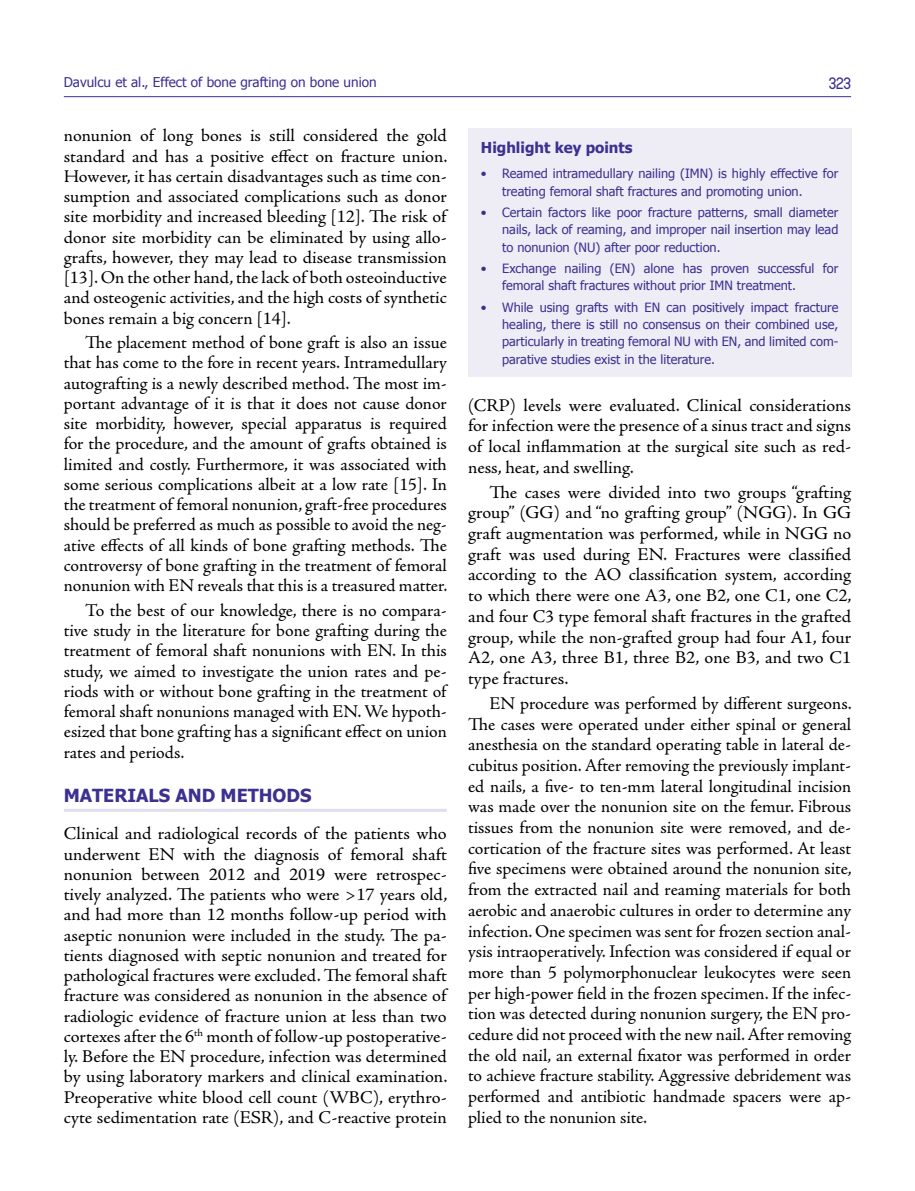
<style>
.page{position:relative;width:915px;height:1191px;background:#fff}
.page>*{position:absolute;margin:0;border:0;box-sizing:border-box;transform-origin:0 0}
.t1{font:18px/20.2px "Adobe Jenson Pro";letter-spacing:-.005em;color:#000;text-align:justify}
.t2{font:700 18px "Tahoma";color:#3c3091}
.t3{font:500 16.5px "Circula";color:#3c3091}
.t4{font:700 15px "Tahoma";color:#3c3091}
.t5{font:13.5px "Tahoma";color:#3c3091}
.t6{font:12.75px/17.2px "Tahoma";color:#3c3091}
</style>
<div class="page">
<hr style="left:64px;top:96px;width:786px;height:1px;background:#3c3091">
<hr style="left:64px;top:809px;width:382px;height:3px;background:#e1dfef">
<div style="left:468px;top:128px;width:382px;height:248px;background:#eeedf5"></div>
<p class="t5" style="left:64px;top:73px;width:314px">Davulcu et al., Effect of bone grafting on bone union</p>
<p class="t3" style="left:828px;top:73px;width:24px">323</p>
<p class="t1" style="left:64px;top:126px;width:385px">nonunion of long bones is still considered the gold standard and has a positive effect on fracture union.<br>However, it has certain disadvantages such as time con&shy;sumption and associated complications such as donor site morbidity and increased bleeding [12]. The risk of donor site morbidity can be eliminated by using allo&shy;grafts, however, they may lead to disease transmission [13]. On the other hand, the lack of both osteoinductive and osteogenic activities, and the high costs of synthetic bones remain a big concern [14].</p>
<p class="t1" style="left:64px;top:333px;width:385px;text-indent:21px">The placement method of bone graft is also an issue that has come to the fore in recent years. Intramedullary autografting is a newly described method. The most im&shy;portant advantage of it is that it does not cause donor site morbidity, however, special apparatus is required for the procedure, and the amount of grafts obtained is limited and costly. Furthermore, it was associated with some serious complications albeit at a low rate [15]. In the treatment of femoral nonunion, graft-free procedures should be preferred as much as possible to avoid the neg&shy;ative effects of all kinds of bone grafting methods. The controversy of bone grafting in the treatment of femoral nonunion with EN reveals that this is a treasured matter.</p>
<p class="t1" style="left:64px;top:600px;width:384px;text-indent:21px">To the best of our knowledge, there is no compara&shy;tive study in the literature for bone grafting during the treatment of femoral shaft nonunions with EN. In this study, we aimed to investigate the union rates and pe&shy;riods with or without bone grafting in the treatment of femoral shaft nonunions managed with EN. We hypoth&shy;esized that bone grafting has a significant effect on union rates and periods.</p>
<p class="t2" style="left:64px;top:783px;width:249px">MATERIALS AND METHODS</p>
<p class="t1" style="left:64px;top:824px;width:385px">Clinical and radiological records of the patients who underwent EN with the diagnosis of femoral shaft nonunion between 2012 and 2019 were retrospec&shy;tively analyzed. The patients who were &gt;17 years old, and had more than 12 months follow-up period with aseptic nonunion were included in the study. The pa&shy;tients diagnosed with septic nonunion and treated for pathological fractures were excluded. The femoral shaft fracture was considered as nonunion in the absence of radiologic evidence of fracture union at less than two cortexes after the 6<sup>th</sup> month of follow-up postoperative&shy;ly. Before the EN procedure, infection was determined by using laboratory markers and clinical examination.<br>Preoperative white blood cell count (WBC), erythro&shy;cyte sedimentation rate (ESR), and C-reactive protein</p>
<p class="t4" style="left:480px;top:137px;width:153px">Highlight key points</p>
<p class="t6" style="left:502px;top:165px;width:337px;text-indent:-21px">• Reamed intramedullary nailing (IMN) is highly effective for treating femoral shaft fractures and promoting union.</p>
<p class="t6" style="left:502px;top:203px;width:337px;text-align:justify;text-indent:-21px">• Certain factors like poor fracture patterns, small diameter nails, lack of reaming, and improper nail insertion may lead to nonunion (NU) after poor reduction.</p>
<p class="t6" style="left:502px;top:259px;width:337px;text-indent:-21px">• Exchange nailing (EN) alone has proven successful for femoral shaft fractures without prior IMN treatment.</p>
<p class="t6" style="left:502px;top:298px;width:337px;text-align:justify;text-indent:-21px">• While using grafts with EN can positively impact fracture healing, there is still no consensus on their combined use, particularly in treating femoral NU with EN, and limited com&shy;parative studies exist in the literature.</p>
<p class="t1" style="left:468px;top:395px;width:384px;line-height:20.7px">(CRP) levels were evaluated. Clinical considerations for infection were the presence of a sinus tract and signs of local inflammation at the surgical site such as red&shy;ness, heat, and swelling.</p>
<p class="t1" style="left:468px;top:482px;width:385px;line-height:20.7px;text-indent:21px">The cases were divided into two groups “grafting group” (GG) and “no grafting group” (NGG). In GG graft augmentation was performed, while in NGG no graft was used during EN. Fractures were classified according to the AO classification system, according to which there were one A3, one B2, one C1, one C2, and four C3 type femoral shaft fractures in the grafted group, while the non-grafted group had four A1, four A2, one A3, three B1, three B2, one B3, and two C1 type fractures.</p>
<p class="t1" style="left:468px;top:693px;width:385px;line-height:20.7px;text-indent:21px">EN procedure was performed by different surgeons.<br>The cases were operated under either spinal or general anesthesia on the standard operating table in lateral de&shy;cubitus position. After removing the previously implant&shy;ed nails, a five- to ten-mm lateral longitudinal incision was made over the nonunion site on the femur. Fibrous tissues from the nonunion site were removed, and de&shy;cortication of the fracture sites was performed. At least five specimens were obtained around the nonunion site, from the extracted nail and reaming materials for both aerobic and anaerobic cultures in order to determine any infection. One specimen was sent for frozen section anal&shy;ysis intraoperatively. Infection was considered if equal or more than 5 polymorphonuclear leukocytes were seen per high-power field in the frozen specimen. If the infec&shy;tion was detected during nonunion surgery, the EN pro&shy;cedure did not proceed with the new nail. After removing the old nail, an external fixator was performed in order to achieve fracture stability. Aggressive debridement was performed and antibiotic handmade spacers were ap&shy;plied to the nonunion site.</p>
</div>
